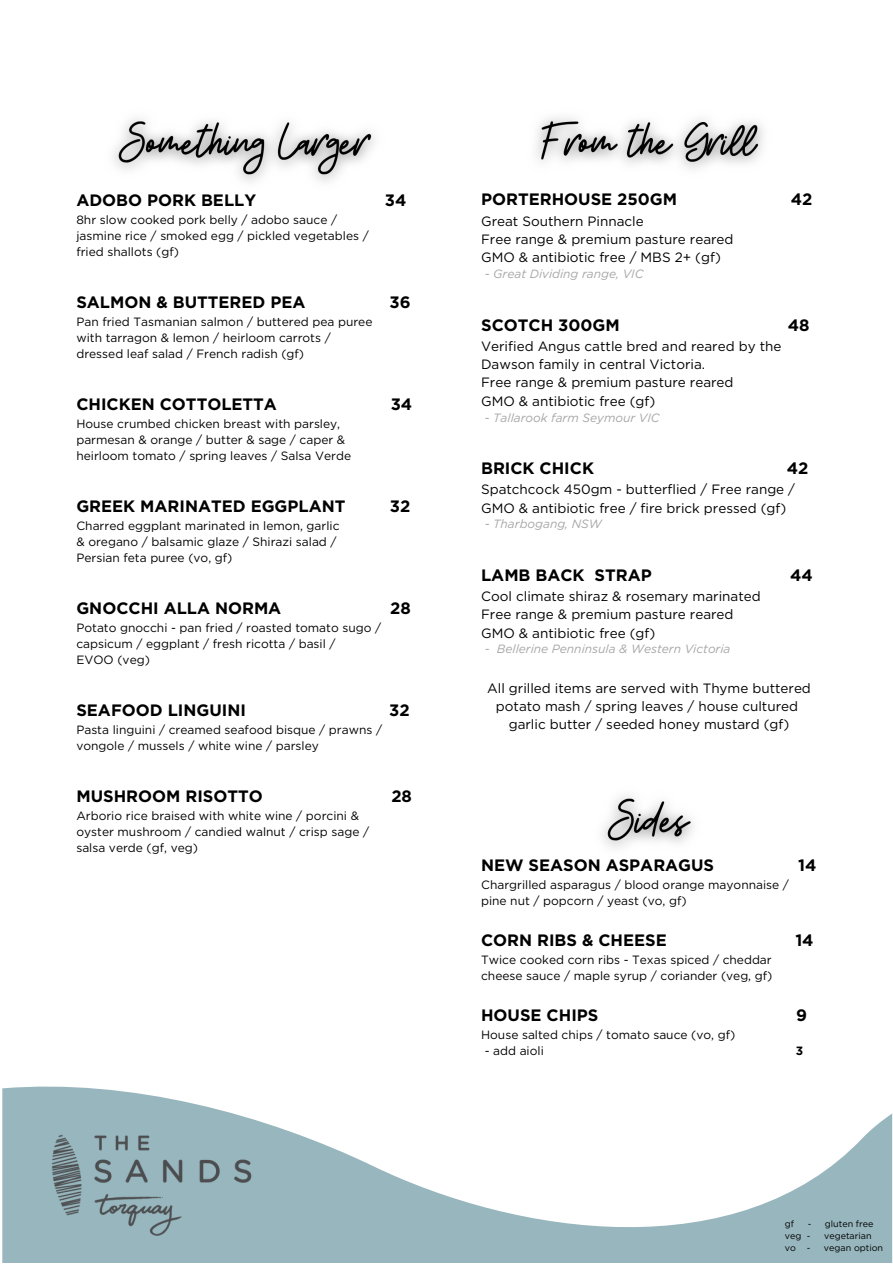
<style>
.page{position:relative;width:893px;height:1264px;background:#fff}
.page>*{position:absolute;margin:0;border:0;box-sizing:border-box;transform-origin:0 0}
.t1{font:700 16.5px "Gotham";color:#000}
.t2{font:13.5px/18.3px "Gotham";color:#000}
.t3{font:12px "Gotham";color:#000}
.t4{font:italic 12px "Gotham";color:#a6a6a6}
.t5{font:700 12px "Gotham";color:#000}
.t6{font:9px "Gotham";color:#000}
.s1{font-style:normal}
</style>
<div class="page">
<svg style="left:2px;top:1086px;width:890px;height:176px"></svg>
<img style="left:39px;top:1107px;width:220px;height:137px">
<img style="left:113px;top:118px;width:262px;height:64px">
<img style="left:603px;top:796px;width:90px;height:52px">
<img style="left:536px;top:117px;width:227px;height:52px">
<p class="t1" style="left:76px;top:190px;width:181px">ADOBO PORK BELLY</p>
<p class="t1" style="left:385px;top:190px;width:23px">34</p>
<p class="t3" style="left:76px;top:212px;width:262px">8hr slow cooked pork belly / adobo sauce /</p>
<p class="t3" style="left:76px;top:228px;width:294px">jasmine rice / smoked egg / pickled vegetables /</p>
<p class="t3" style="left:76px;top:244px;width:104px">fried shallots (gf)</p>
<p class="t1" style="left:76px;top:292px;width:230px">SALMON &amp; BUTTERED PEA</p>
<p class="t1" style="left:389px;top:292px;width:23px">36</p>
<p class="t3" style="left:76px;top:314px;width:297px">Pan fried Tasmanian salmon / buttered pea puree</p>
<p class="t3" style="left:76px;top:330px;width:256px">with tarragon &amp; lemon / heirloom carrots /</p>
<p class="t3" style="left:76px;top:346px;width:229px">dressed leaf salad / French radish (gf)</p>
<p class="t1" style="left:76px;top:394px;width:202px">CHICKEN COTTOLETTA</p>
<p class="t1" style="left:390px;top:394px;width:23px">34</p>
<p class="t3" style="left:76px;top:416px;width:265px">House crumbed chicken breast with parsley,</p>
<p class="t3" style="left:76px;top:432px;width:270px">parmesan &amp; orange / butter &amp; sage / caper &amp;</p>
<p class="t3" style="left:76px;top:448px;width:276px">heirloom tomato / spring leaves / Salsa Verde</p>
<p class="t1" style="left:76px;top:496px;width:270px">GREEK MARINATED EGGPLANT</p>
<p class="t1" style="left:390px;top:496px;width:22px">32</p>
<p class="t3" style="left:76px;top:518px;width:264px">Charred eggplant marinated in lemon, garlic</p>
<p class="t3" style="left:76px;top:534px;width:262px">&amp; oregano / balsamic glaze / Shirazi salad /</p>
<p class="t3" style="left:76px;top:550px;width:157px">Persian feta puree (vo, gf)</p>
<p class="t1" style="left:76px;top:598px;width:206px">GNOCCHI ALLA NORMA</p>
<p class="t1" style="left:390px;top:598px;width:22px">28</p>
<p class="t3" style="left:76px;top:620px;width:306px">Potato gnocchi - pan fried / roasted tomato sugo /</p>
<p class="t3" style="left:76px;top:636px;width:261px">capsicum / eggplant / fresh ricotta / basil /</p>
<p class="t3" style="left:76px;top:652px;width:75px">EVOO (veg)</p>
<p class="t1" style="left:76px;top:699px;width:171px">SEAFOOD LINGUINI</p>
<p class="t1" style="left:389px;top:699px;width:22px">32</p>
<p class="t3" style="left:76px;top:722px;width:307px">Pasta linguini / creamed seafood bisque / prawns /</p>
<p class="t3" style="left:76px;top:738px;width:244px">vongole / mussels / white wine / parsley</p>
<p class="t1" style="left:76px;top:785px;width:188px">MUSHROOM RISOTTO</p>
<p class="t1" style="left:391px;top:785px;width:22px">28</p>
<p class="t3" style="left:76px;top:808px;width:284px">Arborio rice braised with white wine / porcini &amp;</p>
<p class="t3" style="left:76px;top:824px;width:294px">oyster mushroom / candied walnut / crisp sage /</p>
<p class="t3" style="left:76px;top:840px;width:123px">salsa verde (gf, veg)</p>
<p class="t1" style="left:481px;top:190px;width:197px">PORTERHOUSE 250GM</p>
<p class="t1" style="left:790px;top:190px;width:23px">42</p>
<p class="t2" style="left:481px;top:211px;width:164px">Great Southern Pinnacle</p>
<p class="t2" style="left:481px;top:230px;width:254px">Free range &amp; premium pasture reared</p>
<p class="t2" style="left:481px;top:248px;width:241px">GMO &amp; antibiotic free / MBS 2+ (gf)</p>
<p class="t4" style="left:484px;top:266px;width:160px">- Great Dividing range, VIC</p>
<p class="t1" style="left:481px;top:315px;width:140px">SCOTCH 300GM</p>
<p class="t1" style="left:787px;top:315px;width:23px">48</p>
<p class="t2" style="left:481px;top:336px;width:302px">Verified Angus cattle bred and reared by the<br>Dawson family in central Victoria.</p>
<p class="t2" style="left:481px;top:373px;width:254px">Free range &amp; premium pasture reared</p>
<p class="t2" style="left:481px;top:392px;width:176px">GMO &amp; antibiotic free (gf)</p>
<p class="t4" style="left:484px;top:410px;width:176px"><span class="s1">-</span> Tallarook farm Seymour VIC</p>
<p class="t1" style="left:481px;top:458px;width:114px">BRICK CHICK</p>
<p class="t1" style="left:786px;top:458px;width:23px">42</p>
<p class="t2" style="left:481px;top:480px;width:315px">Spatchcock 450gm - butterflied / Free range /<br>GMO &amp; antibiotic free / fire brick pressed (gf)</p>
<p class="t4" style="left:484px;top:516px;width:119px">- Tharbogang, NSW</p>
<p class="t1" style="left:481px;top:565px;width:172px">LAMB BACK STRAP</p>
<p class="t1" style="left:790px;top:565px;width:24px">44</p>
<p class="t2" style="left:481px;top:587px;width:281px">Cool climate shiraz &amp; rosemary marinated</p>
<p class="t2" style="left:481px;top:605px;width:254px">Free range &amp; premium pasture reared</p>
<p class="t2" style="left:481px;top:623px;width:176px">GMO &amp; antibiotic free (gf)</p>
<p class="t4" style="left:484px;top:641px;width:247px">- Bellerine Penninsula &amp; Western Victoria</p>
<p class="t2" style="left:487px;top:678px;width:325px;text-align:center">All grilled items are served with Thyme buttered potato mash / spring leaves / house cultured</p>
<p class="t2" style="left:508px;top:715px;width:282px">garlic butter / seeded honey mustard (gf)</p>
<p class="t1" style="left:481px;top:855px;width:234px">NEW SEASON ASPARAGUS</p>
<p class="t1" style="left:798px;top:855px;width:20px">14</p>
<p class="t3" style="left:481px;top:877px;width:309px">Chargrilled asparagus / blood orange mayonnaise /</p>
<p class="t3" style="left:481px;top:893px;width:207px">pine nut / popcorn / yeast (vo, gf)</p>
<p class="t1" style="left:481px;top:930px;width:187px">CORN RIBS &amp; CHEESE</p>
<p class="t1" style="left:795px;top:930px;width:20px">14</p>
<p class="t3" style="left:481px;top:952px;width:292px">Twice cooked corn ribs - Texas spiced / cheddar</p>
<p class="t3" style="left:481px;top:968px;width:293px">cheese sauce / maple syrup / coriander (veg, gf)</p>
<p class="t1" style="left:481px;top:1005px;width:119px">HOUSE CHIPS</p>
<p class="t1" style="left:796px;top:1005px;width:12px">9</p>
<p class="t3" style="left:481px;top:1027px;width:256px">House salted chips / tomato sauce (vo, gf)</p>
<p class="t3" style="left:484px;top:1043px;width:61px">- add aioli</p>
<p class="t5" style="left:795px;top:1043px;width:9px">3</p>
<p class="t6" style="left:784px;top:1218px;width:11px">gf</p>
<p class="t6" style="left:807px;top:1218px;width:67px">- gluten free</p>
<p class="t6" style="left:784px;top:1230px;width:27px">veg -</p>
<p class="t6" style="left:824px;top:1230px;width:49px">vegetarian</p>
<p class="t6" style="left:784px;top:1242px;width:27px">vo -</p>
<p class="t6" style="left:823px;top:1242px;width:61px">vegan option</p>
</div>
